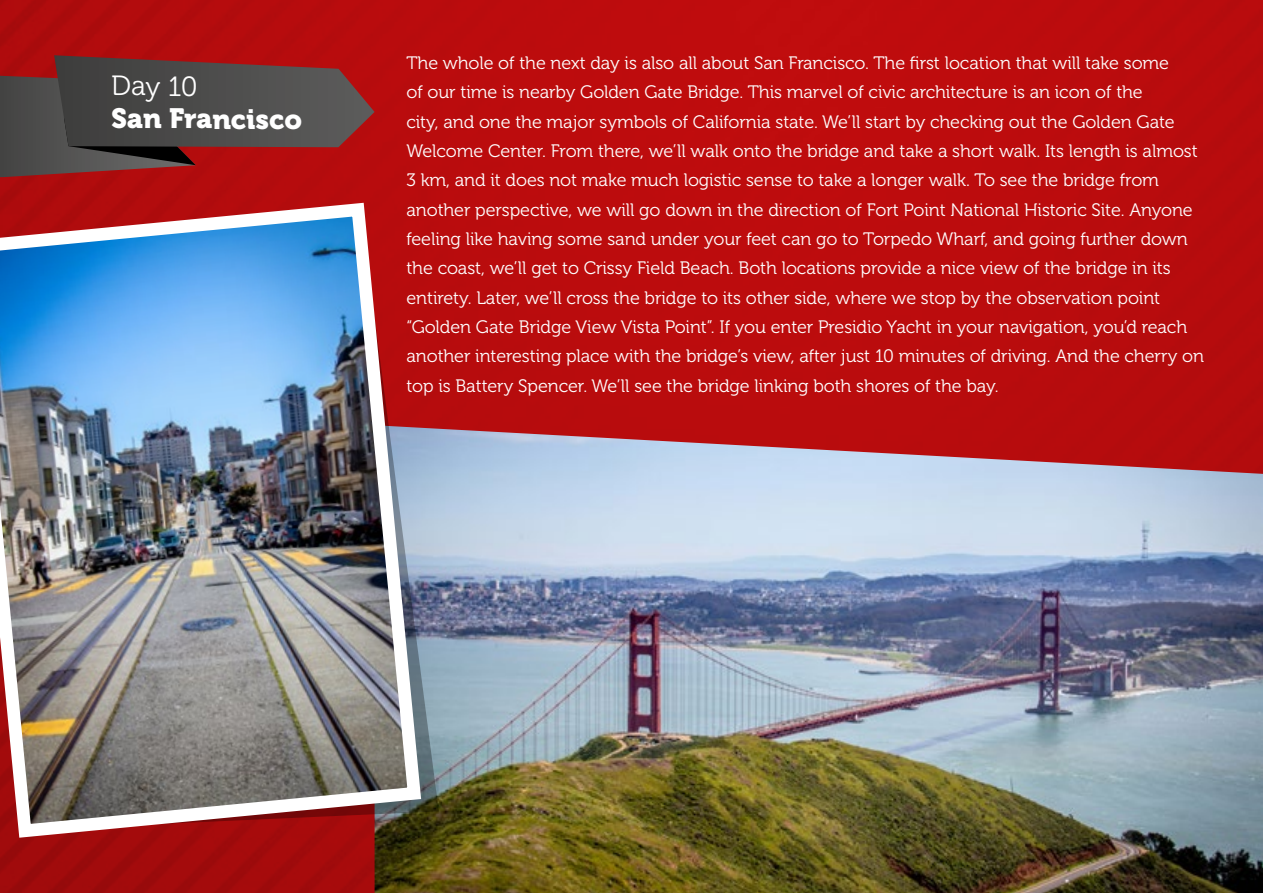
<style>
.page{position:relative;width:1263px;height:893px;background:#fff}
.page>*{position:absolute;margin:0;border:0;box-sizing:border-box;transform-origin:0 0}
.t1{font:27.75px "Museo 900";letter-spacing:-.005em;color:#fff}
.t2{font:27.75px "Museo 300";color:#fff}
.t3{font:18px/29.4px "Museo 300";letter-spacing:-.005em;color:#fff}
</style>
<div class="page">
<img style="left:0;top:0;width:1263px;height:893px">
<svg style="left:0;top:55px;width:375px;height:122px;background:#653a39"></svg>
<img style="left:375px;top:425px;width:888px;height:468px">
<svg style="left:428px;top:301px;width:11px;height:529px;background:#937985"></svg>
<img style="left:0;top:196px;width:428px;height:649px">
<h1 class="t2" style="left:111px;top:71px;width:88px">Day 10</h1>
<h1 class="t1" style="left:111px;top:103px;width:192px">San Francisco</h1>
<p class="t3" style="left:406px;top:48px;width:799px">The whole of the next day is also all about San Francisco. The first location that will take some<br>of our time is nearby Golden Gate Bridge. This marvel of civic architecture is an icon of the<br>city, and one the major symbols of California state. We’ll start by checking out the Golden Gate Welcome Center. From there, we’ll walk onto the bridge and take a short walk. Its length is almost 3 km, and it does not make much logistic sense to take a longer walk. To see the bridge from another perspective, we will go down in the direction of Fort Point National Historic Site. Anyone feeling like having some sand under your feet can go to Torpedo Wharf, and going further down the coast, we’ll get to Crissy Field Beach. Both locations provide a nice view of the bridge in its entirety. Later, we’ll cross the bridge to its other side, where we stop by the observation point “Golden Gate Bridge View Vista Point”. If you enter Presidio Yacht in your navigation, you’d reach another interesting place with the bridge’s view, after just 10 minutes of driving. And the cherry on top is Battery Spencer. We’ll see the bridge linking both shores of the bay.</p>
</div>
